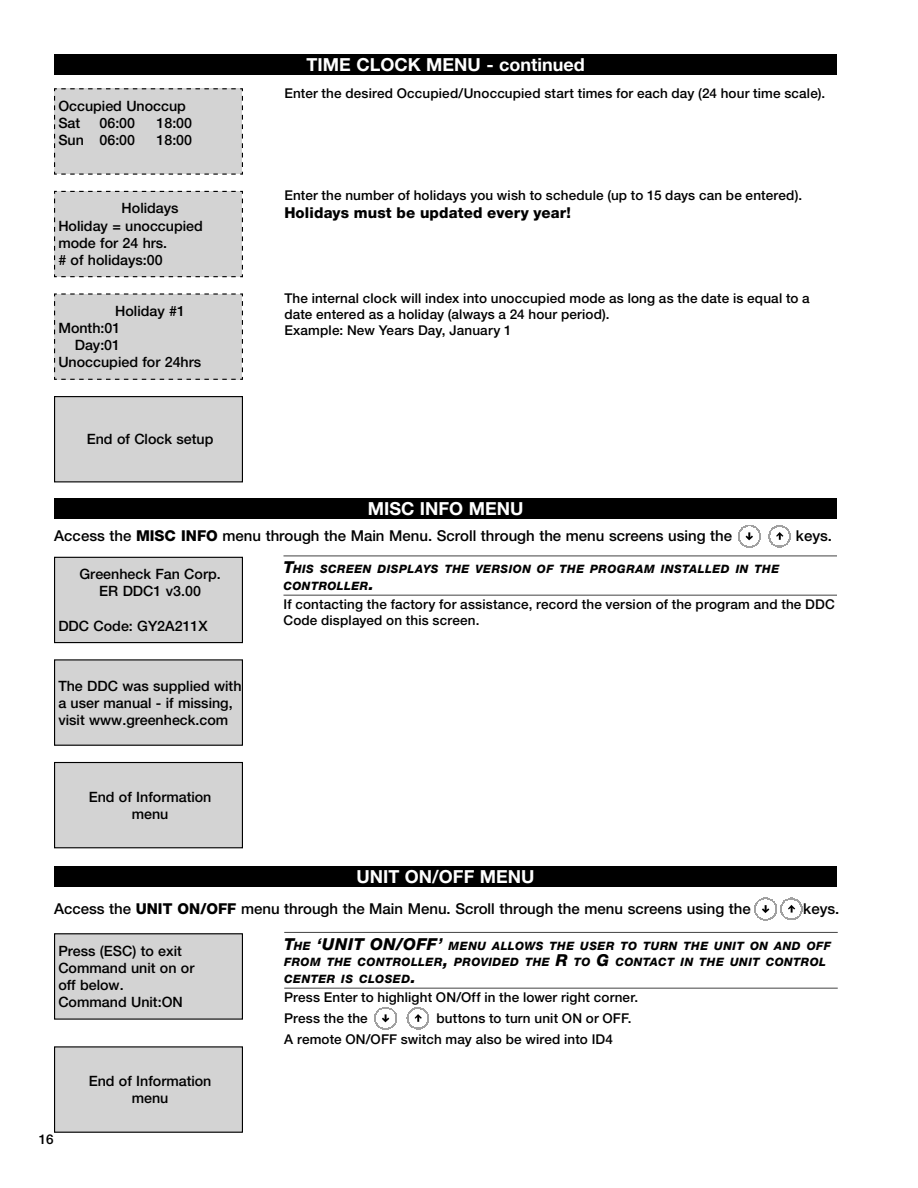
<style>
.page{position:relative;width:918px;height:1188px;background:#fff}
.page>*{position:absolute;margin:0;border:0;box-sizing:border-box;transform-origin:0 0}
.t1{font:700 18px "Helvetica Neue LT Std";color:#fff}
.t2{font:500 15px "Helvetica Neue LT Std";color:#000}
.t3{font:800 15px "Helvetica Neue LT Std";letter-spacing:.01em;color:#000}
.t4{font:500 14.25px/17.1px "Helvetica Neue LT Std";color:#000}
.t5{font:500 13.5px/16.2px "Helvetica Neue LT Std";letter-spacing:.01em;color:#000}
.t6{font:italic 800 11.55px/16.5px "Helvetica Neue LT Std";letter-spacing:.045em;color:#000}
.s1{font-weight:800}
.s2{font-size:16.5px}
</style>
<div class="page">
<svg style="left:738px;top:525px;width:23px;height:23px"></svg>
<svg style="left:768px;top:525px;width:22px;height:23px"></svg>
<div style="left:55px;top:557px;width:187px;height:86px;background:#d3d3d3"></div>
<div style="left:54px;top:557px;width:189px;height:86px;border:1px solid #000"></div>
<div style="left:54px;top:88px;width:189px;height:87px;background:#d3d3d3"></div>
<div style="left:54px;top:190px;width:189px;height:88px;background:#d3d3d3"></div>
<div style="left:54px;top:293px;width:189px;height:87px;background:#d3d3d3"></div>
<div style="left:55px;top:397px;width:187px;height:85px;background:#d3d3d3"></div>
<div style="left:54px;top:396px;width:189px;height:86px;border:1px solid #000"></div>
<hr style="left:284px;top:556px;width:553px;height:1px;background:#434343">
<hr style="left:284px;top:595px;width:553px;height:1px;background:#434343">
<div style="left:55px;top:660px;width:187px;height:85px;background:#d3d3d3"></div>
<div style="left:54px;top:659px;width:189px;height:87px;border:1px solid #000"></div>
<div style="left:55px;top:763px;width:187px;height:85px;background:#d3d3d3"></div>
<div style="left:54px;top:762px;width:189px;height:86px;border:1px solid #000"></div>
<svg style="left:754px;top:898px;width:48px;height:23px"></svg>
<div style="left:55px;top:934px;width:187px;height:85px;background:#d3d3d3"></div>
<div style="left:54px;top:933px;width:189px;height:87px;border:1px solid #000"></div>
<hr style="left:284px;top:932px;width:554px;height:1px;background:#434343">
<hr style="left:284px;top:988px;width:554px;height:1px;background:#434343">
<svg style="left:374px;top:1007px;width:23px;height:23px"></svg>
<svg style="left:407px;top:1007px;width:22px;height:23px"></svg>
<div style="left:55px;top:1047px;width:187px;height:85px;background:#d3d3d3"></div>
<div style="left:54px;top:1046px;width:189px;height:87px;border:1px solid #000"></div>
<div style="left:54px;top:54px;width:783px;height:20px;background:#000"></div>
<div style="left:54px;top:498px;width:783px;height:21px;background:#000"></div>
<div style="left:54px;top:866px;width:783px;height:21px;background:#000"></div>
<p class="t4" style="left:58px;top:98px;width:129px">Occupied Unoccup<br>Sat</p>
<p class="t4" style="left:100px;top:115px;width:37px">06:00</p>
<p class="t4" style="left:157px;top:115px;width:37px">18:00</p>
<p class="t4" style="left:58px;top:133px;width:78px">Sun 06:00</p>
<p class="t4" style="left:157px;top:133px;width:37px">18:00</p>
<p class="t4" style="left:58px;top:201px;width:146px;text-indent:63px">Holidays<br>Holiday = unoccupied mode for 24 hrs.<br># of holidays:00</p>
<p class="t4" style="left:115px;top:304px;width:71px">Holiday #1</p>
<p class="t4" style="left:58px;top:321px;width:64px">Month:01</p>
<p class="t4" style="left:75px;top:338px;width:47px">Day:01</p>
<p class="t4" style="left:58px;top:355px;width:144px">Unoccupied for 24hrs</p>
<p class="t4" style="left:87px;top:432px;width:128px">End of Clock setup</p>
<h1 class="t1" style="left:307px;top:58px;width:280px">TIME CLOCK MENU - continued</h1>
<p class="t5" style="left:284px;top:86px;width:542px">Enter the desired Occupied/Unoccupied start times for each day (24 hour time scale).</p>
<p class="t5" style="left:284px;top:189px;width:519px">Enter the number of holidays you wish to schedule (up to 15 days can be entered).</p>
<p class="t3" style="left:284px;top:208px;width:288px">Holidays must be updated every year!</p>
<p class="t5" style="left:284px;top:291px;width:527px">The internal clock will index into unoccupied mode as long as the date is equal to a date entered as a holiday (always a 24 hour period).<br>Example: New Years Day, January 1</p>
<h1 class="t1" style="left:368px;top:502px;width:157px">MISC INFO MENU</h1>
<p class="t2" style="left:54px;top:531px;width:679px">Access the <span class="s1">MISC INFO</span> menu through the Main Menu. Scroll through the menu screens using the</p>
<p class="t2" style="left:796px;top:531px;width:38px">keys.</p>
<p class="t4" style="left:80px;top:567px;width:143px;text-align:center">Greenheck Fan Corp.<br>ER DDC1 v3.00</p>
<p class="t4" style="left:58px;top:618px;width:151px">DDC Code: GY2A211X</p>
<p class="t6" style="left:284px;top:562px;width:497px"><span class="s2">T</span>HIS SCREEN DISPLAYS THE VERSION OF THE PROGRAM INSTALLED IN THE<br>CONTROLLER<span class="s2">.</span></p>
<p class="t5" style="left:284px;top:597px;width:553px">If contacting the factory for assistance, record the version of the program and the DDC<br>Code displayed on this screen.</p>
<p class="t4" style="left:58px;top:678px;width:185px">The DDC was supplied with a user manual - if missing, visit www.greenheck.com</p>
<p class="t4" style="left:89px;top:789px;width:124px;text-align:center">End of Information menu</p>
<h1 class="t1" style="left:356px;top:870px;width:180px">UNIT ON/OFF MENU</h1>
<p class="t2" style="left:54px;top:903px;width:698px">Access the <span class="s1">UNIT ON/OFF</span> menu through the Main Menu. Scroll through the menu screens using the</p>
<p class="t2" style="left:803px;top:903px;width:38px">keys.</p>
<p class="t4" style="left:58px;top:943px;width:138px">Press (ESC) to exit<br>Command unit on or off below.<br>Command Unit:ON</p>
<p class="t6" style="left:284px;top:938px;width:548px"><span class="s2">T</span>HE <span class="s2">‘UNIT ON/OFF’</span> MENU ALLOWS THE USER TO TURN THE UNIT ON AND OFF<br>FROM THE CONTROLLER<span class="s2">,</span> PROVIDED THE <span class="s2">R</span> TO <span class="s2">G</span> CONTACT IN THE UNIT CONTROL<br>CENTER IS CLOSED<span class="s2">.</span></p>
<p class="t5" style="left:284px;top:988px;width:356px;line-height:21.3px">Press Enter to highlight ON/Off in the lower right corner.<br>Press the the</p>
<p class="t5" style="left:284px;top:1009px;width:349px;line-height:20.7px;text-indent:152px">buttons to turn unit ON or OFF.<br>A remote ON/OFF switch may also be wired into ID4</p>
<p class="t5" style="left:39px;top:1132px;width:17px">16</p>
<p class="t4" style="left:89px;top:1074px;width:124px;text-align:center">End of Information menu</p>
</div>
